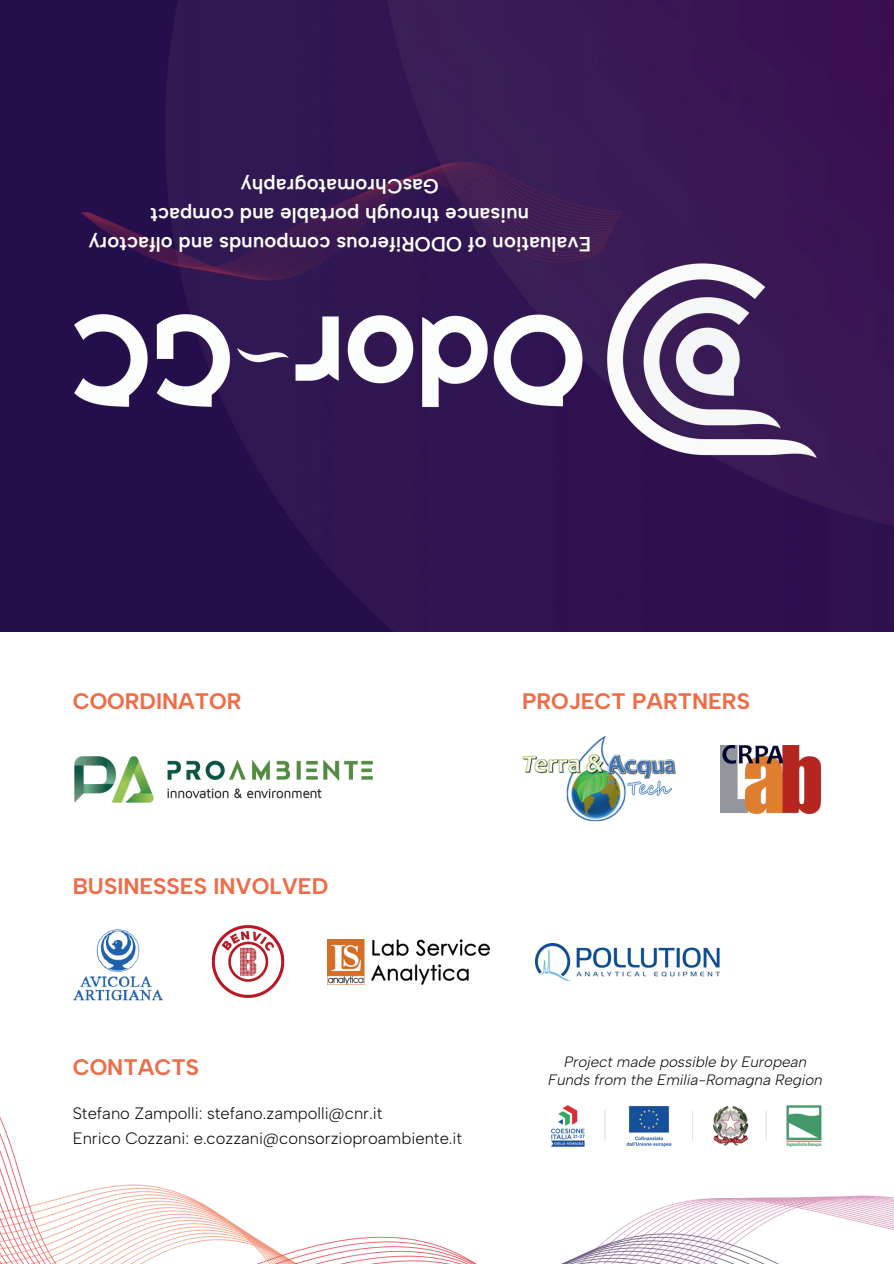
<style>
.page{position:relative;width:894px;height:1264px;background:#fff}
.page>*{position:absolute;margin:0;border:0;box-sizing:border-box;transform-origin:0 0}
.t1{font:700 22.5px "Albert Sans";color:#ef6c47}
.t2{font:600 20.55px/28.8px "Albert Sans";color:#fff;text-align:center}
.t3{font:300 16.5px/24.8px "Albert Sans";color:#080704}
.t4{font:italic 300 15px/18px "Albert Sans";color:#080704;text-align:center}
</style>
<div class="page">
<img style="left:0;top:0;width:893px;height:631px">
<img style="left:72px;top:225px;width:748px;height:271px">
<img style="left:73px;top:0;width:553px;height:465px">
<img style="left:0;top:1105px;width:893px;height:158px">
<img style="left:535px;top:944px;width:184px;height:36px">
<img style="left:211px;top:925px;width:74px;height:73px">
<img style="left:327px;top:939px;width:163px;height:45px">
<img style="left:73px;top:929px;width:90px;height:72px">
<img style="left:522px;top:736px;width:154px;height:86px">
<img style="left:720px;top:745px;width:100px;height:68px">
<img style="left:74px;top:756px;width:299px;height:47px">
<img style="left:550px;top:1105px;width:271px;height:42px">
<p class="t2" style="left:591px;top:259px;width:504px;rotate:-180deg">Evaluation of ODORiferous compounds and olfactory nuisance through portable and compact<br>GasChromatography</p>
<p class="t1" style="left:73px;top:687px;width:170px">COORDINATOR</p>
<p class="t1" style="left:522px;top:687px;width:229px">PROJECT PARTNERS</p>
<p class="t1" style="left:73px;top:872px;width:257px">BUSINESSES INVOLVED</p>
<p class="t1" style="left:73px;top:1053px;width:128px">CONTACTS</p>
<p class="t3" style="left:73px;top:1100px;width:391px">Stefano Zampolli: stefano.zampolli@cnr.it<br>Enrico Cozzani: e.cozzani@consorzioproambiente.it</p>
<p class="t4" style="left:548px;top:1052px;width:276px">Project made possible by European<br>Funds from the Emilia-Romagna Region</p>
</div>
